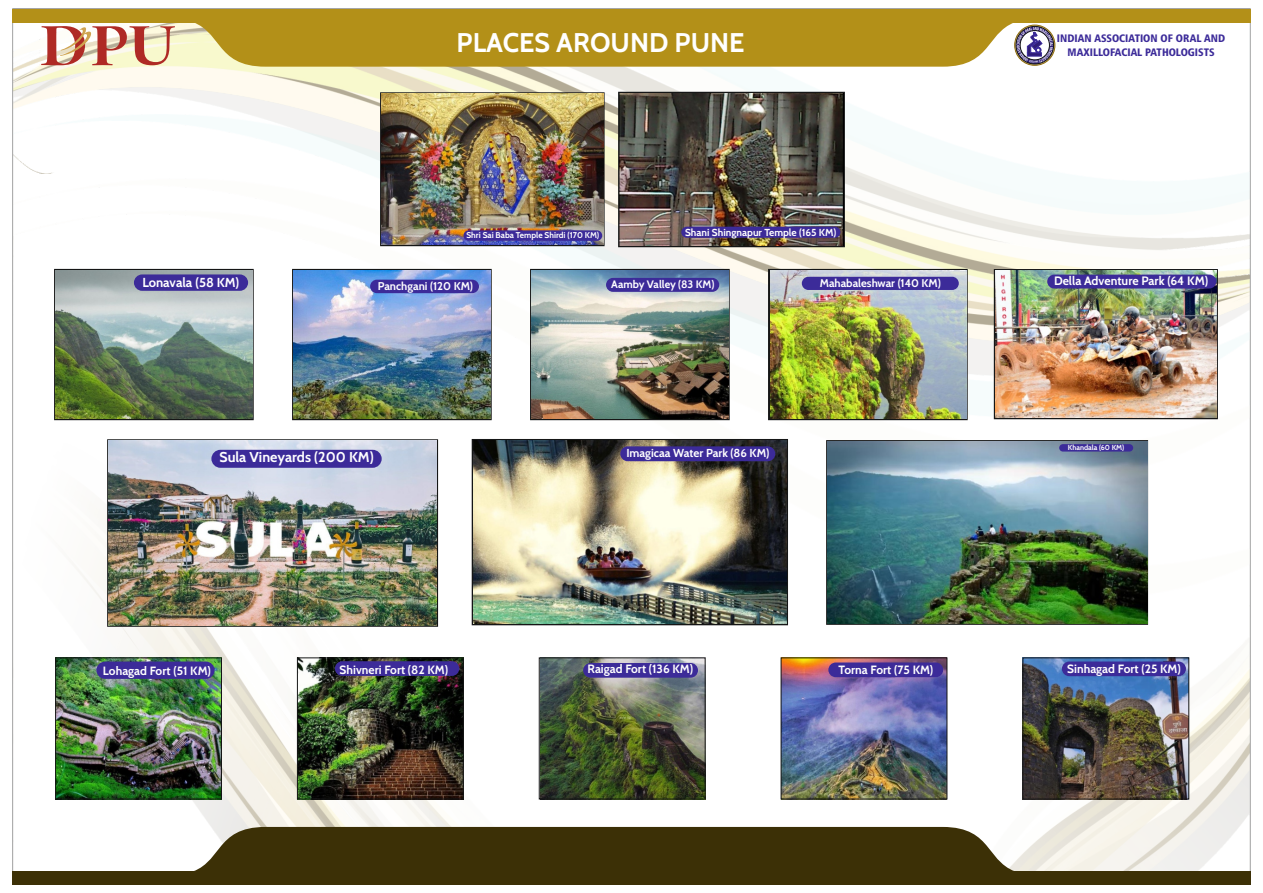
<style>
.page{position:relative;width:1263px;height:893px;background:#fff}
.page>*{position:absolute;margin:0;border:0;box-sizing:border-box;transform-origin:0 0}
.t1{font:700 27px "Cabin";color:#fff}
.t2{font:700 14.25px "Cabin";color:#fff}
.t3{font:700 13.05px "Cabin";color:#fff}
.t4{font:700 12.15px "Cabin";color:#fff}
.t5{font:700 12px "Cabin";color:#fff}
.t6{font:700 11.55px "Cabin";color:#fff}
.t7{font:700 11.25px "Cabin";color:#fff}
.t8{font:10.8px/13.4px "Humanist 777 BT Black Condensed B";color:#3c2b99;text-align:center}
.t9{font:700 10.8px "Cabin";color:#fff}
.t10{font:700 10.2px "Cabin";color:#fff}
.t11{font:700 8.4px "Cabin";color:#fff}
.t12{font:700 7.35px "Cabin";color:#fff}
</style>
<div class="page">
<img style="left:12px;top:22px;width:1239px;height:849px">
<div style="left:12px;top:9px;width:1239px;height:13px;background:#b39018"></div>
<svg style="left:41px;top:22px;width:134px;height:43px"></svg>
<svg style="left:186px;top:22px;width:870px;height:45px;background:#b7982e"></svg>
<div style="left:12px;top:871px;width:1239px;height:14px;background:#3c3006"></div>
<svg style="left:186px;top:827px;width:836px;height:44px;background:#4c411a"></svg>
<div style="left:380px;top:92px;width:225px;height:154px;border:3px solid #151616"></div>
<img style="left:381px;top:94px;width:222px;height:151px">
<div style="left:463px;top:230px;width:139px;height:11px;background:#3c2b99;border-radius:5px"></div>
<div style="left:618px;top:92px;width:227px;height:155px;border:3px solid #151616"></div>
<img style="left:619px;top:93px;width:224px;height:153px">
<div style="left:681px;top:227px;width:159px;height:11px;background:#3c2b99;border-radius:6px"></div>
<div style="left:107px;top:439px;width:331px;height:188px;border:3px solid #151616"></div>
<img style="left:109px;top:441px;width:327px;height:184px">
<div style="left:211px;top:450px;width:171px;height:18px;background:#3c2b99;border-radius:9px"></div>
<div style="left:530px;top:269px;width:200px;height:151px;border:3px solid #151616"></div>
<img style="left:532px;top:270px;width:196px;height:149px">
<div style="left:606px;top:278px;width:113px;height:14px;background:#3c2b99;border-radius:7px"></div>
<div style="left:472px;top:439px;width:316px;height:186px;border:4px solid #151616"></div>
<img style="left:474px;top:441px;width:312px;height:182px">
<div style="left:620px;top:446px;width:155px;height:15px;background:#3c2b99;border-radius:7px"></div>
<div style="left:994px;top:269px;width:224px;height:150px;border:3px solid #151616"></div>
<img style="left:995px;top:270px;width:221px;height:148px">
<div style="left:1047px;top:275px;width:169px;height:14px;background:#3c2b99;border-radius:7px"></div>
<div style="left:826px;top:440px;width:322px;height:185px;border:2px solid #151616"></div>
<img style="left:828px;top:441px;width:319px;height:183px">
<div style="left:1059px;top:444px;width:74px;height:8px;background:#3c2b99;border-radius:4px"></div>
<div style="left:292px;top:269px;width:200px;height:151px;border:3px solid #151616"></div>
<img style="left:294px;top:270px;width:196px;height:149px">
<div style="left:370px;top:280px;width:109px;height:13px;background:#3c2b99;border-radius:7px"></div>
<div style="left:768px;top:269px;width:200px;height:151px;border:3px solid #151616"></div>
<img style="left:770px;top:270px;width:196px;height:149px">
<div style="left:802px;top:277px;width:157px;height:13px;background:#3c2b99;border-radius:7px"></div>
<div style="left:54px;top:269px;width:200px;height:151px;border:3px solid #151616"></div>
<img style="left:56px;top:270px;width:196px;height:149px">
<div style="left:134px;top:274px;width:114px;height:17px;background:#3c2b99;border-radius:8px"></div>
<img style="left:57px;top:659px;width:163px;height:138px">
<div style="left:55px;top:657px;width:167px;height:142px;border:1px solid #151616"></div>
<div style="left:96px;top:661px;width:119px;height:18px;background:#3c2b99;border-radius:9px"></div>
<img style="left:299px;top:659px;width:163px;height:138px">
<div style="left:297px;top:657px;width:167px;height:142px;border:1px solid #151616"></div>
<div style="left:335px;top:661px;width:124px;height:15px;background:#3c2b99;border-radius:7px"></div>
<img style="left:541px;top:659px;width:162px;height:138px">
<div style="left:539px;top:657px;width:166px;height:142px;border:1px solid #151616"></div>
<div style="left:583px;top:663px;width:115px;height:15px;background:#3c2b99;border-radius:7px"></div>
<img style="left:783px;top:659px;width:162px;height:138px">
<div style="left:781px;top:657px;width:166px;height:142px;border:1px solid #151616"></div>
<div style="left:828px;top:662px;width:115px;height:15px;background:#3c2b99;border-radius:7px"></div>
<img style="left:1024px;top:659px;width:163px;height:138px">
<div style="left:1022px;top:657px;width:167px;height:142px;border:1px solid #151616"></div>
<div style="left:1062px;top:661px;width:124px;height:15px;background:#3c2b99;border-radius:7px"></div>
<h1 class="t1" style="left:457px;top:26px;width:289px">PLACES AROUND PUNE</h1>
<p class="t11" style="left:466px;top:230px;width:134px">Shri Sai Baba Temple Shirdi (170 KM)</p>
<p class="t10" style="left:685px;top:226px;width:153px">Shani Shingnapur Temple (165 KM)</p>
<p class="t3" style="left:142px;top:274px;width:98px">Lonavala (58 KM)</p>
<p class="t7" style="left:378px;top:279px;width:97px">Panchgani (120 KM)</p>
<p class="t7" style="left:820px;top:276px;width:123px">Mahabaleshwar (140 KM)</p>
<p class="t9" style="left:611px;top:277px;width:105px">Aamby Valley (83 KM)</p>
<p class="t2" style="left:219px;top:449px;width:156px">Sula Vineyards (200 KM)</p>
<p class="t6" style="left:626px;top:446px;width:145px">Imagicaa Water Park (86 KM)</p>
<p class="t8" style="left:1057px;top:33px;width:170px">INDIAN ASSOCIATION OF ORAL AND<br>MAXILLOFACIAL PATHOLOGISTS</p>
<p class="t4" style="left:1054px;top:274px;width:155px">Della Adventure Park (64 KM)</p>
<p class="t12" style="left:1068px;top:443px;width:58px">Khandala (60 KM)</p>
<p class="t5" style="left:103px;top:663px;width:109px">Lohagad Fort (51 KM)</p>
<p class="t5" style="left:340px;top:662px;width:110px">Shivneri Fort (82 KM)</p>
<p class="t5" style="left:587px;top:662px;width:107px">Raigad Fort (136 KM)</p>
<p class="t5" style="left:838px;top:662px;width:96px">Torna Fort (75 KM)</p>
<p class="t5" style="left:1067px;top:662px;width:115px">Sinhagad Fort (25 KM)</p>
</div>
